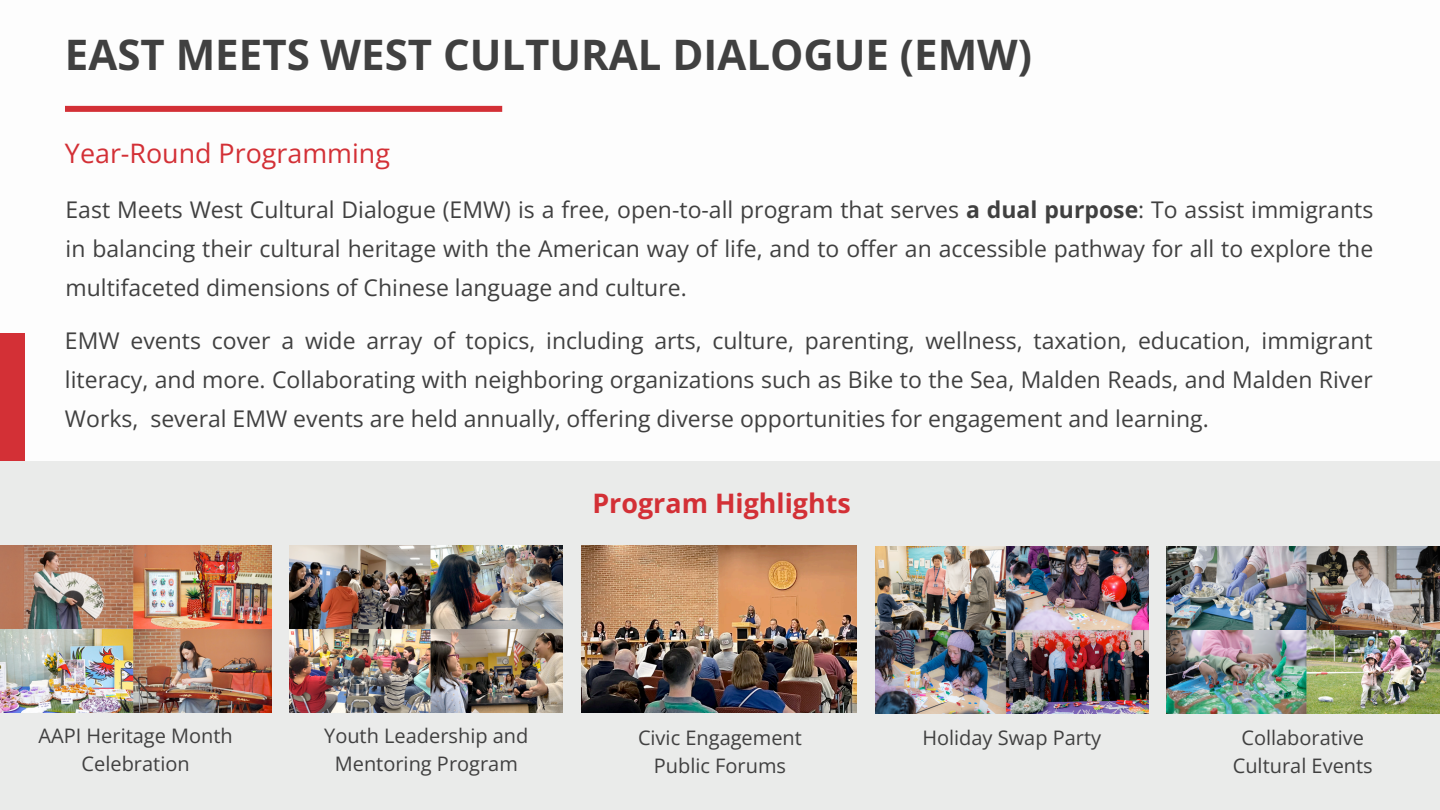
<style>
.page{position:relative;width:1440px;height:810px;background:#eaebea}
.page>*{position:absolute;margin:0;border:0;box-sizing:border-box;transform-origin:0 0}
.t1{font:700 42px "Open Sans";color:#404040}
.t2{font:26.9px "Open Sans";color:#d33036}
.t3{font:700 26.9px "Open Sans";color:#d33036}
.t4{font:23px/39px "Open Sans";color:#404040;text-align:justify}
.t5{font:20px/27.8px "Open Sans";color:#404040;text-align:center}
.s1{font-weight:700}
</style>
<div class="page">
<div style="left:0;top:0;width:1440px;height:461px;background:#fdfdfd"></div>
<div style="left:65px;top:106px;width:437px;height:6px;background:#d33036"></div>
<img style="left:1167px;top:547px;width:273px;height:166px">
<img style="left:582px;top:546px;width:274px;height:167px">
<img style="left:0;top:546px;width:272px;height:167px">
<img style="left:290px;top:546px;width:273px;height:167px">
<img style="left:875px;top:547px;width:273px;height:166px">
<div style="left:0;top:333px;width:25px;height:128px;background:#d33036"></div>
<h1 class="t1" style="left:65px;top:25px;width:969px">EAST MEETS WEST CULTURAL DIALOGUE (EMW)</h1>
<p class="t2" style="left:65px;top:134px;width:326px">Year-Round Programming</p>
<h3 class="t4" style="left:66px;top:190px;width:1309px">East Meets West Cultural Dialogue (EMW) is a free, open-to-all program that serves <span class="s1">a dual purpose</span>: To assist immigrants in balancing their cultural heritage with the American way of life, and to offer an accessible pathway for all to explore the multifaceted dimensions of Chinese language and culture.</h3>
<p class="t4" style="left:65px;top:321px;width:1309px">EMW events cover a wide array of topics, including arts, culture, parenting, wellness, taxation, education, immigrant literacy, and more. Collaborating with neighboring organizations such as Bike to the Sea, Malden Reads, and Malden River Works, several EMW events are held annually, offering diverse opportunities for engagement and learning.</p>
<p class="t3" style="left:592px;top:484px;width:260px">Program Highlights</p>
<h4 class="t5" style="left:38px;top:722px;width:196px">AAPI Heritage Month<br>Celebration</h4>
<h2 class="t5" style="left:324px;top:722px;width:206px">Youth Leadership and<br>Mentoring Program</h2>
<p class="t5" style="left:638px;top:724px;width:165px">Civic Engagement<br>Public Forums</p>
<p class="t5" style="left:922px;top:724px;width:180px">Holiday Swap Party</p>
<p class="t5" style="left:1241px;top:724px;width:124px">Collaborative</p>
<p class="t5" style="left:1233px;top:751px;width:142px">Cultural Events</p>
</div>
